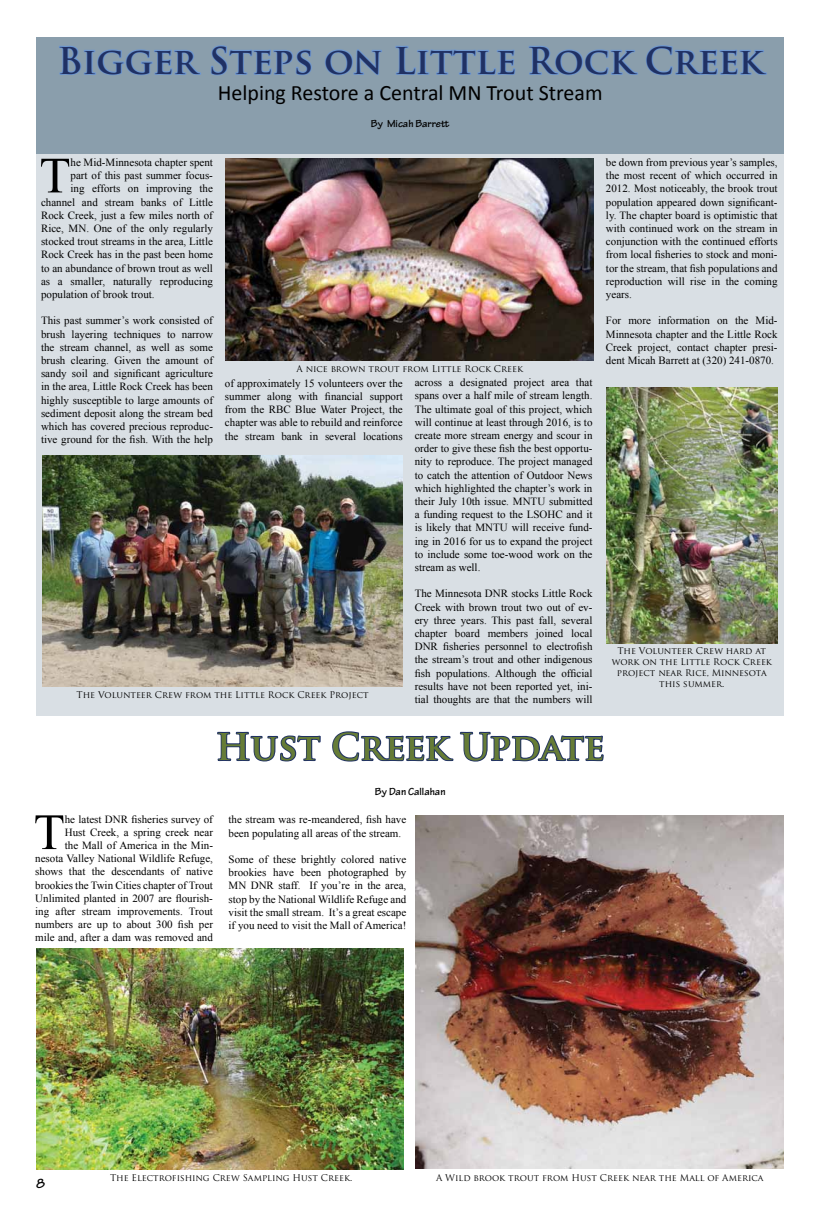
<style>
.page{position:relative;width:819px;height:1224px;background:#fff}
.page>*{position:absolute;margin:0;border:0;box-sizing:border-box;transform-origin:0 0}
.t1{font:50.9px "Times New Roman";color:#000}
.t2{font:700 36px "Trajan Pro";color:#203164}
.t3{font:700 36px "Trajan Pro";color:#667c36}
.t4{font:22px "Calibri";color:#000}
.t5{font:700 14px "Tekton Pro";color:#000}
.t6{font:11px/13.2px "Times New Roman";color:#000;text-align:justify}
.t7{font:700 11px "Tekton Pro";color:#000}
.t8{font:9px/10.8px "Trajan Pro";color:#000;text-align:center}
</style>
<div class="page">
<div style="left:36px;top:154px;width:748px;height:562px;background:#d9dfe4"></div>
<div style="left:36px;top:37px;width:748px;height:117px;background:#8a9eac"></div>
<svg style="left:59px;top:46px;width:142px;height:29px"></svg>
<svg style="left:210px;top:45px;width:102px;height:31px"></svg>
<svg style="left:325px;top:49px;width:57px;height:26px"></svg>
<svg style="left:395px;top:46px;width:121px;height:29px"></svg>
<svg style="left:528px;top:46px;width:110px;height:29px"></svg>
<svg style="left:646px;top:45px;width:121px;height:31px"></svg>
<img style="left:226px;top:158px;width:367px;height:203px">
<img style="left:42px;top:455px;width:361px;height:232px">
<img style="left:606px;top:387px;width:172px;height:257px">
<svg style="left:217px;top:731px;width:104px;height:31px"></svg>
<svg style="left:331px;top:639px;width:274px;height:179px"></svg>
<img style="left:416px;top:816px;width:367px;height:353px">
<img style="left:36px;top:949px;width:368px;height:220px">
<h2 class="t2" style="left:57px;top:38px;width:707px">Bigger Steps on Little Rock Creek</h2>
<h3 class="t4" style="left:218px;top:79px;width:386px">Helping Restore a Central MN Trout Stream</h3>
<p class="t7" style="left:371px;top:117px;width:80px">By Micah Barrett</p>
<h1 class="t1" style="left:39px;top:141px;width:33px">T</h1>
<p class="t6" style="left:71px;top:156px;width:144px">he Mid-Minnesota chapter spent</p>
<p class="t6" style="left:606px;top:156px;width:173px">be down from previous year’s samples, the most recent of which occurred in 2012. Most noticeably, the brook trout population appeared down significant&shy;ly. The chapter board is optimistic that with continued work on the stream in conjunction with the continued efforts from local fisheries to stock and moni&shy;tor the stream, that fish populations and reproduction will rise in the coming years.</p>
<p class="t6" style="left:606px;top:314px;width:173px">For more information on the Mid-Minnesota chapter and the Little Rock Creek project, contact chapter presi&shy;dent Micah Barrett at (320) 241-0870.</p>
<p class="t6" style="left:71px;top:169px;width:144px">part of this past summer focus-</p>
<p class="t6" style="left:71px;top:182px;width:144px">ing efforts on improving the</p>
<p class="t6" style="left:41px;top:195px;width:173px">channel and stream banks of Little</p>
<p class="t6" style="left:41px;top:208px;width:173px">Rock Creek, just a few miles north of</p>
<p class="t6" style="left:41px;top:222px;width:173px">Rice, MN. One of the only regularly</p>
<p class="t6" style="left:41px;top:235px;width:173px">stocked trout streams in the area, Little</p>
<p class="t6" style="left:41px;top:248px;width:173px">Rock Creek has in the past been home</p>
<p class="t6" style="left:41px;top:261px;width:173px">to an abundance of brown trout as well</p>
<p class="t6" style="left:41px;top:274px;width:173px">as a smaller, naturally reproducing</p>
<p class="t6" style="left:41px;top:288px;width:115px">population of brook trout.</p>
<p class="t6" style="left:41px;top:314px;width:174px">This past summer’s work consisted of brush layering techniques to narrow the stream channel, as well as some brush clearing. Given the amount of sandy soil and significant agriculture in the area, Little Rock Creek has been highly susceptible to large amounts of sediment deposit along the stream bed which has covered precious reproduc&shy;tive ground for the fish. With the help</p>
<p class="t8" style="left:297px;top:363px;width:228px">A nice brown trout from Little Rock Creek</p>
<p class="t6" style="left:225px;top:376px;width:179px">of approximately 15 volunteers over the summer along with financial support from the RBC Blue Water Project, the chapter was able to rebuild and reinforce the stream bank in several locations</p>
<p class="t6" style="left:415px;top:376px;width:179px">across a designated project area that spans over a half mile of stream length.<br>The ultimate goal of this project, which will continue at least through 2016, is to create more stream energy and scour in order to give these fish the best opportu&shy;nity to reproduce. The project managed to catch the attention of Outdoor News which highlighted the chapter’s work in their July 10th issue. MNTU submitted a funding request to the LSOHC and it is likely that MNTU will receive fund&shy;ing in 2016 for us to expand the project to include some toe-wood work on the stream as well.</p>
<p class="t6" style="left:415px;top:587px;width:179px">The Minnesota DNR stocks Little Rock Creek with brown trout two out of ev&shy;ery three years. This past fall, several chapter board members joined local DNR fisheries personnel to electrofish the stream’s trout and other indigenous fish populations. Although the official results have not been reported yet, ini&shy;tial thoughts are that the numbers will</p>
<p class="t8" style="left:612px;top:645px;width:162px">The Volunteer Crew hard at work on the Little Rock Creek project near Rice, Minnesota this summer.</p>
<p class="t8" style="left:77px;top:689px;width:293px">The Volunteer Crew from the Little Rock Creek Project</p>
<h2 class="t3" style="left:216px;top:725px;width:390px">Hust Creek Update</h2>
<p class="t7" style="left:375px;top:785px;width:72px">By Dan Callahan</p>
<p class="t6" style="left:35px;top:812px;width:179px;text-align:right">he latest DNR fisheries survey of<br>Hust Creek, a spring creek near<br>the Mall of America in the Min&shy;nesota Valley National Wildlife Refuge, shows that the descendants of native brookies the Twin Cities chapter of Trout Unlimited planted in 2007 are flourish&shy;ing after stream improvements. Trout numbers are up to about 300 fish per mile and, after a dam was removed and</p>
<p class="t6" style="left:229px;top:813px;width:179px">the stream was re-meandered, fish have been populating all areas of the stream.</p>
<h1 class="t1" style="left:34px;top:798px;width:33px">T</h1>
<p class="t6" style="left:229px;top:853px;width:179px">Some of these brightly colored native brookies have been photographed by MN DNR staff. If you’re in the area, stop by the National Wildlife Refuge and visit the small stream. It’s a great escape if you need to visit the Mall of America!</p>
<p class="t5" style="left:36px;top:1175px;width:11px">8</p>
<p class="t8" style="left:110px;top:1172px;width:244px">The Electrofishing Crew Sampling Hust Creek.</p>
<p class="t8" style="left:436px;top:1172px;width:329px">A Wild brook trout from Hust Creek near the Mall of America</p>
</div>
